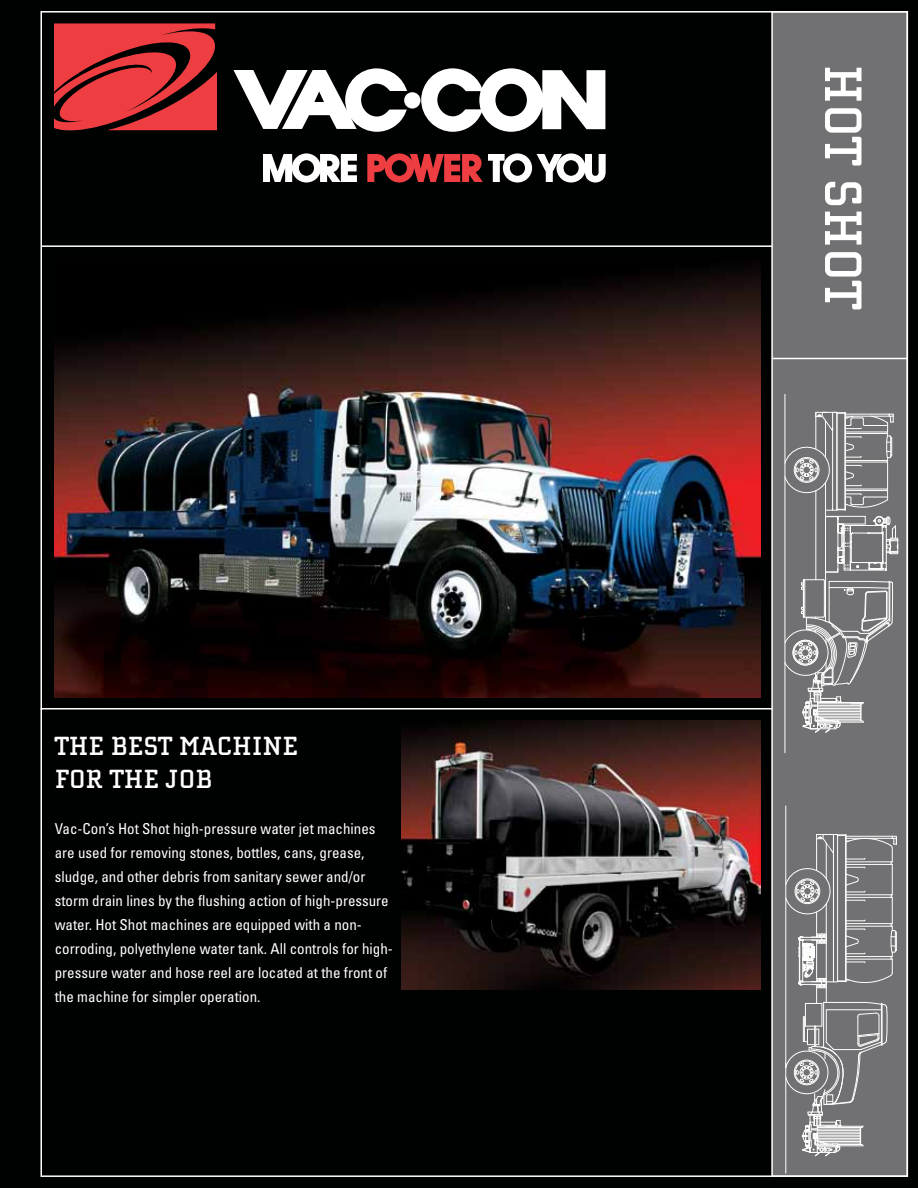
<style>
.page{position:relative;width:918px;height:1188px;background:#000101}
.page>*{position:absolute;margin:0;border:0;box-sizing:border-box;transform-origin:0 0}
.t1{font:700 54px "Cholla Slab";color:#fff}
.t2{font:700 27px/33px "Cholla Slab";color:#fff}
.t3{font:condensed 15px/24px "Univers";color:#fff}
</style>
<div class="page">
<div style="left:771px;top:11px;width:137px;height:1166px;background:#717073;border:2px solid #fff"></div>
<hr style="left:772px;top:358px;width:136px;height:1px;background:#fff">
<hr style="left:40px;top:708px;width:732px;height:2px;background:#fff">
<hr style="left:42px;top:245px;width:730px;height:2px;background:#fff">
<svg style="left:54px;top:23px;width:163px;height:108px"></svg>
<svg style="left:421px;top:68px;width:184px;height:64px"></svg>
<svg style="left:233px;top:68px;width:174px;height:64px"></svg>
<div style="left:404px;top:92px;width:16px;height:17px;background:#fff;border-radius:50%"></div>
<svg style="left:263px;top:153px;width:94px;height:30px"></svg>
<svg style="left:367px;top:153px;width:239px;height:30px"></svg>
<hr style="left:785px;top:806px;width:1px;height:261px;background:#fff">
<hr style="left:785px;top:1063px;width:1px;height:110px;background:#fff">
<svg style="left:785px;top:834px;width:112px;height:323px"></svg>
<hr style="left:784px;top:394px;width:1px;height:359px;background:#fff">
<svg style="left:784px;top:411px;width:115px;height:322px"></svg>
<img style="left:54px;top:266px;width:706px;height:432px">
<img style="left:402px;top:721px;width:358px;height:269px">
<h2 class="t2" style="left:55px;top:730px;width:245px">THE BEST MACHINE<br>FOR THE JOB</h2>
<p class="t3" style="left:55px;top:816px;width:340px">Vac-Con’s Hot Shot high-pressure water jet machines are used for removing stones, bottles, cans, grease, sludge, and other debris from sanitary sewer and/or storm drain lines by the flushing action of high-pressure water. Hot Shot machines are equipped with a non&shy;corroding, polyethylene water tank. All controls for high&shy;pressure water and hose reel are located at the front of the machine for simpler operation.</p>
<h1 class="t1" style="left:873px;top:64px;width:247px;rotate:90deg">HOT SHOT</h1>
</div>
